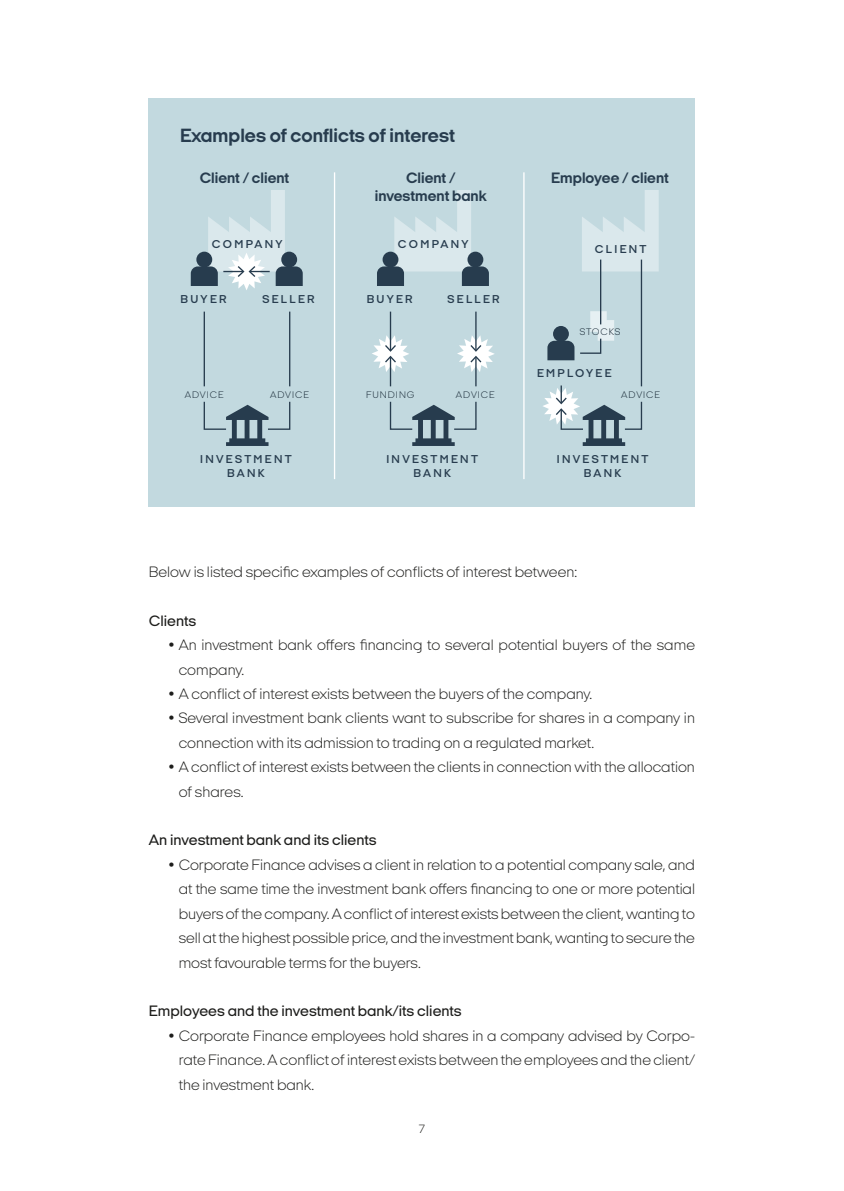
<style>
.page{position:relative;width:844px;height:1191px;background:#fff}
.page>*{position:absolute;margin:0;border:0;box-sizing:border-box;transform-origin:0 0}
.t1{font:700 19.6px "Italian Plate No 2 Expanded";color:#273c4e}
.t2{font:200 15.4px/24.3px "Italian Plate No 2 Expanded";color:#1d1d1b}
.t3{font:500 15.4px "Italian Plate No 2 Expanded";color:#1d1d1b}
.t4{font:700 15.4px/18.6px "Italian Plate No 2 Expanded";color:#273c4e;text-align:center}
.t5{font:200 12.25px "Italian Plate No 2 Expanded";color:#1d1d1b}
.t6{font:600 11.72px/14px "Italian Plate No 2 Expanded";letter-spacing:.2em;color:#273c4e;text-align:center}
.t7{font:200 9.8px "Italian Plate No 2 Expanded";letter-spacing:.1em;color:#162734}
</style>
<div class="page">
<div style="left:149px;top:99px;width:545px;height:408px;background:#c2d9df"></div>
<hr style="left:203px;top:312px;width:2px;height:74px;background:#273c4e">
<hr style="left:289px;top:312px;width:1px;height:74px;background:#273c4e">
<svg style="left:377px;top:190px;width:112px;height:96px"></svg>
<hr style="left:390px;top:312px;width:1px;height:38px;background:#273c4e">
<svg style="left:372px;top:335px;width:37px;height:51px"></svg>
<hr style="left:475px;top:312px;width:1px;height:38px;background:#273c4e">
<svg style="left:457px;top:335px;width:37px;height:51px"></svg>
<svg style="left:191px;top:190px;width:111px;height:100px"></svg>
<svg style="left:582px;top:190px;width:76px;height:81px"></svg>
<svg style="left:389px;top:401px;width:88px;height:45px"></svg>
<hr style="left:640px;top:259px;width:2px;height:127px;background:#273c4e">
<svg style="left:543px;top:385px;width:99px;height:61px"></svg>
<svg style="left:203px;top:401px;width:88px;height:45px"></svg>
<hr style="left:600px;top:259px;width:1px;height:65px;background:#273c4e">
<svg style="left:547px;top:311px;width:67px;height:49px"></svg>
<hr style="left:334px;top:172px;width:1px;height:307px;background:#fff">
<hr style="left:523px;top:172px;width:1px;height:307px;background:#fff">
<p class="t1" style="left:180px;top:125px;width:276px">Examples of conflicts of interest</p>
<p class="t4" style="left:375px;top:168px;width:113px">Client / investment bank</p>
<p class="t4" style="left:551px;top:168px;width:119px">Employee / client</p>
<p class="t6" style="left:398px;top:237px;width:72px">COMPANY</p>
<p class="t4" style="left:200px;top:168px;width:91px">Client / client</p>
<p class="t6" style="left:212px;top:237px;width:72px">COMPANY</p>
<p class="t6" style="left:594px;top:242px;width:53px">CLIENT</p>
<p class="t6" style="left:180px;top:291px;width:47px">BUYER</p>
<p class="t6" style="left:262px;top:291px;width:53px">SELLER</p>
<p class="t6" style="left:366px;top:291px;width:47px">BUYER</p>
<p class="t6" style="left:447px;top:291px;width:53px">SELLER</p>
<p class="t7" style="left:579px;top:326px;width:42px">STOCKS</p>
<p class="t6" style="left:537px;top:366px;width:76px">EMPLOYEE</p>
<p class="t7" style="left:185px;top:389px;width:40px">ADVICE</p>
<p class="t7" style="left:270px;top:389px;width:40px">ADVICE</p>
<p class="t7" style="left:366px;top:389px;width:50px">FUNDING</p>
<p class="t7" style="left:456px;top:389px;width:40px">ADVICE</p>
<p class="t7" style="left:621px;top:389px;width:40px">ADVICE</p>
<p class="t6" style="left:200px;top:452px;width:93px">INVESTMENT<br>BANK</p>
<p class="t6" style="left:386px;top:452px;width:93px">INVESTMENT<br>BANK</p>
<p class="t6" style="left:556px;top:452px;width:93px">INVESTMENT<br>BANK</p>
<p class="t2" style="left:149px;top:559px;width:429px">Below is listed specific examples of conflicts of interest between:</p>
<p class="t3" style="left:149px;top:612px;width:49px">Clients</p>
<p class="t2" style="left:179px;top:632px;width:517px;text-indent:-10px">• An investment bank offers financing to several potential buyers of the same company.</p>
<p class="t2" style="left:169px;top:681px;width:425px">• A conflict of interest exists between the buyers of the company.</p>
<p class="t2" style="left:179px;top:706px;width:517px;text-indent:-10px">• Several investment bank clients want to subscribe for shares in a company in connection with its admission to trading on a regulated market.</p>
<p class="t2" style="left:179px;top:755px;width:517px;text-indent:-10px">• A conflict of interest exists between the clients in connection with the allocation of shares.</p>
<p class="t3" style="left:149px;top:832px;width:229px">An investment bank and its clients</p>
<p class="t2" style="left:179px;top:852px;width:517px;text-align:justify;text-indent:-10px">• Corporate Finance advises a client in relation to a potential company sale, and at the same time the investment bank offers financing to one or more potential buyers of the company. A conflict of interest exists between the client, wanting to sell at the highest possible price, and the investment bank, wanting to secure the most favourable terms for the buyers.</p>
<p class="t3" style="left:149px;top:1002px;width:314px">Employees and the investment bank/its clients</p>
<p class="t2" style="left:179px;top:1023px;width:517px;text-align:justify;text-indent:-10px">• Corporate Finance employees hold shares in a company advised by Corpo&shy;rate Finance. A conflict of interest exists between the employees and the client/ the investment bank.</p>
<p class="t5" style="left:419px;top:1122px;width:8px">7</p>
</div>
